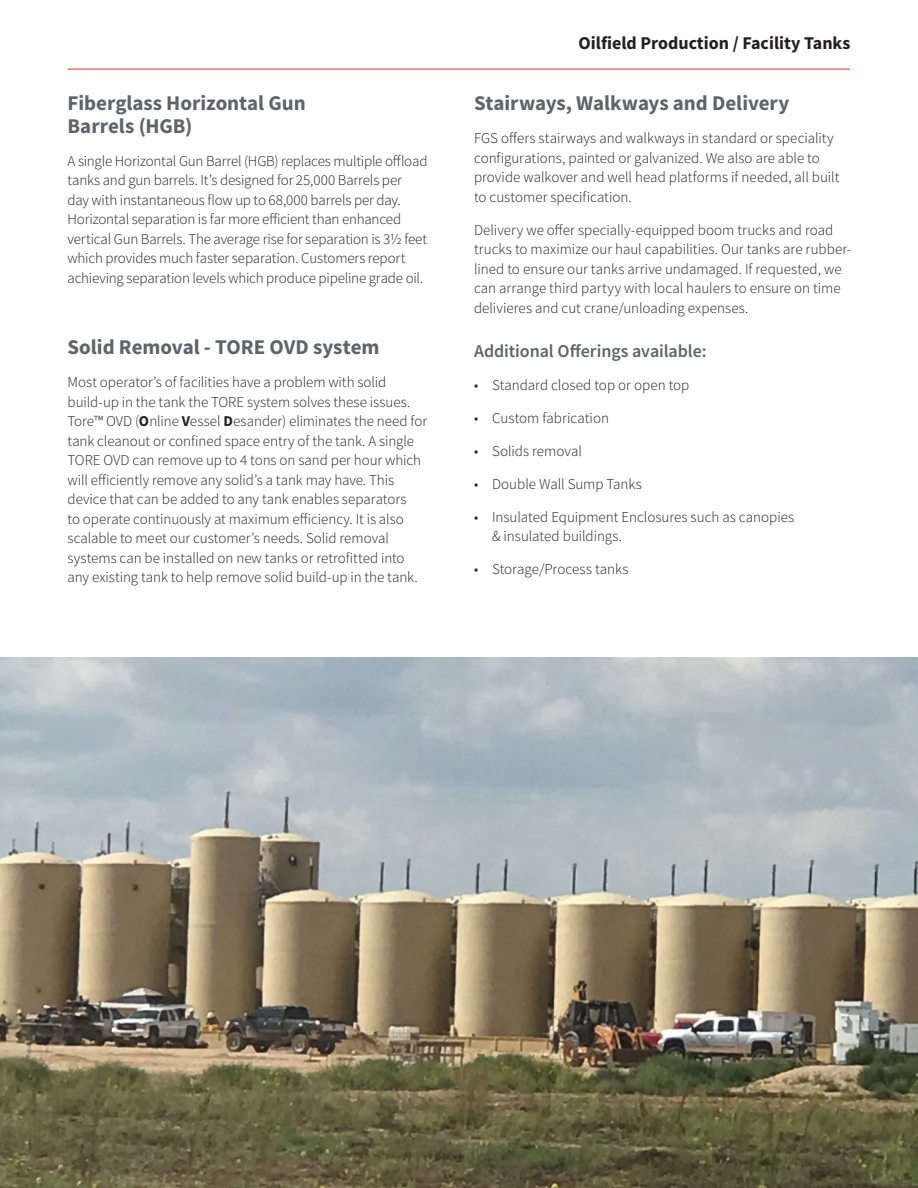
<style>
.page{position:relative;width:918px;height:1188px;background:#fff}
.page>*{position:absolute;margin:0;border:0;box-sizing:border-box;transform-origin:0 0}
.Body_Text__Source_Sans_Light_10_13{font:700 21px/22.5px "Source Sans Pro";color:#5f636a}
.t1{font:700 18px "Source Sans Pro";color:#231f20}
.Body_Text__Source_Sans_Light_10_13-2{font:600 18px "Source Sans Pro";letter-spacing:-.005em;color:#5f636a}
.Body_Text__Source_Sans_Light_10_13-3{font:300 15px/19.5px "Source Sans Pro";letter-spacing:-.005em;color:#231f20}
.s1{font-weight:700}
</style>
<div class="page">
<img style="left:0;top:658px;width:918px;height:530px">
<hr style="left:68px;top:69px;width:782px;height:1px;background:#ee3224">
<p class="Body_Text__Source_Sans_Light_10_13" style="left:68px;top:92px;width:240px">Fiberglass Horizontal Gun<br>Barrels (HGB)</p>
<p class="Body_Text__Source_Sans_Light_10_13-3" style="left:68px;top:151px;width:361px">A single Horizontal Gun Barrel (HGB) replaces multiple offload tanks and gun barrels. It’s designed for 25,000 Barrels per<br>day with instantaneous flow up to 68,000 barrels per day.<br>Horizontal separation is far more efficient than enhanced vertical Gun Barrels. The average rise for separation is 31/2 feet which provides much faster separation. Customers report achieving separation levels which produce pipeline grade oil.</p>
<p class="Body_Text__Source_Sans_Light_10_13" style="left:68px;top:336px;width:314px">Solid Removal - TORE OVD system</p>
<p class="Body_Text__Source_Sans_Light_10_13-3" style="left:68px;top:372px;width:361px">Most operator’s of facilities have a problem with solid build-up in the tank the TORE system solves these issues.<br>Tore™ OVD (<span class="s1">O</span>nline <span class="s1">V</span>essel <span class="s1">D</span>esander) eliminates the need for tank cleanout or confined space entry of the tank. A single TORE OVD can remove up to 4 tons on sand per hour which will efficiently remove any solid’s a tank may have. This device that can be added to any tank enables separators<br>to operate continuously at maximum efficiency. It is also scalable to meet our customer’s needs. Solid removal systems can be installed on new tanks or retrofitted into any existing tank to help remove solid build-up in the tank.</p>
<p class="t1" style="left:579px;top:31px;width:273px">Oilfield Production / Facility Tanks</p>
<p class="Body_Text__Source_Sans_Light_10_13" style="left:474px;top:92px;width:317px">Stairways, Walkways and Delivery</p>
<p class="Body_Text__Source_Sans_Light_10_13-3" style="left:474px;top:129px;width:367px">FGS offers stairways and walkways in standard or speciality configurations, painted or galvanized. We also are able to provide walkover and well head platforms if needed, all built to customer specification.</p>
<p class="Body_Text__Source_Sans_Light_10_13-3" style="left:474px;top:220px;width:379px">Delivery we offer specially-equipped boom trucks and road trucks to maximize our haul capabilities. Our tanks are rubber&shy;lined to ensure our tanks arrive undamaged. If requested, we can arrange third partyy with local haulers to ensure on time delivieres and cut crane/unloading expenses.</p>
<p class="Body_Text__Source_Sans_Light_10_13-2" style="left:474px;top:339px;width:234px">Additional Offerings available:</p>
<p class="Body_Text__Source_Sans_Light_10_13-3" style="left:474px;top:375px;width:217px">• Standard closed top or open top</p>
<p class="Body_Text__Source_Sans_Light_10_13-3" style="left:474px;top:408px;width:137px">• Custom fabrication</p>
<p class="Body_Text__Source_Sans_Light_10_13-3" style="left:474px;top:441px;width:110px">• Solids removal</p>
<p class="Body_Text__Source_Sans_Light_10_13-3" style="left:474px;top:474px;width:169px">• Double Wall Sump Tanks</p>
<p class="Body_Text__Source_Sans_Light_10_13-3" style="left:492px;top:507px;width:304px;text-indent:-18px">• Insulated Equipment Enclosures such as canopies &amp; insulated buildings.</p>
<p class="Body_Text__Source_Sans_Light_10_13-3" style="left:474px;top:560px;width:156px">• Storage/Process tanks</p>
</div>
